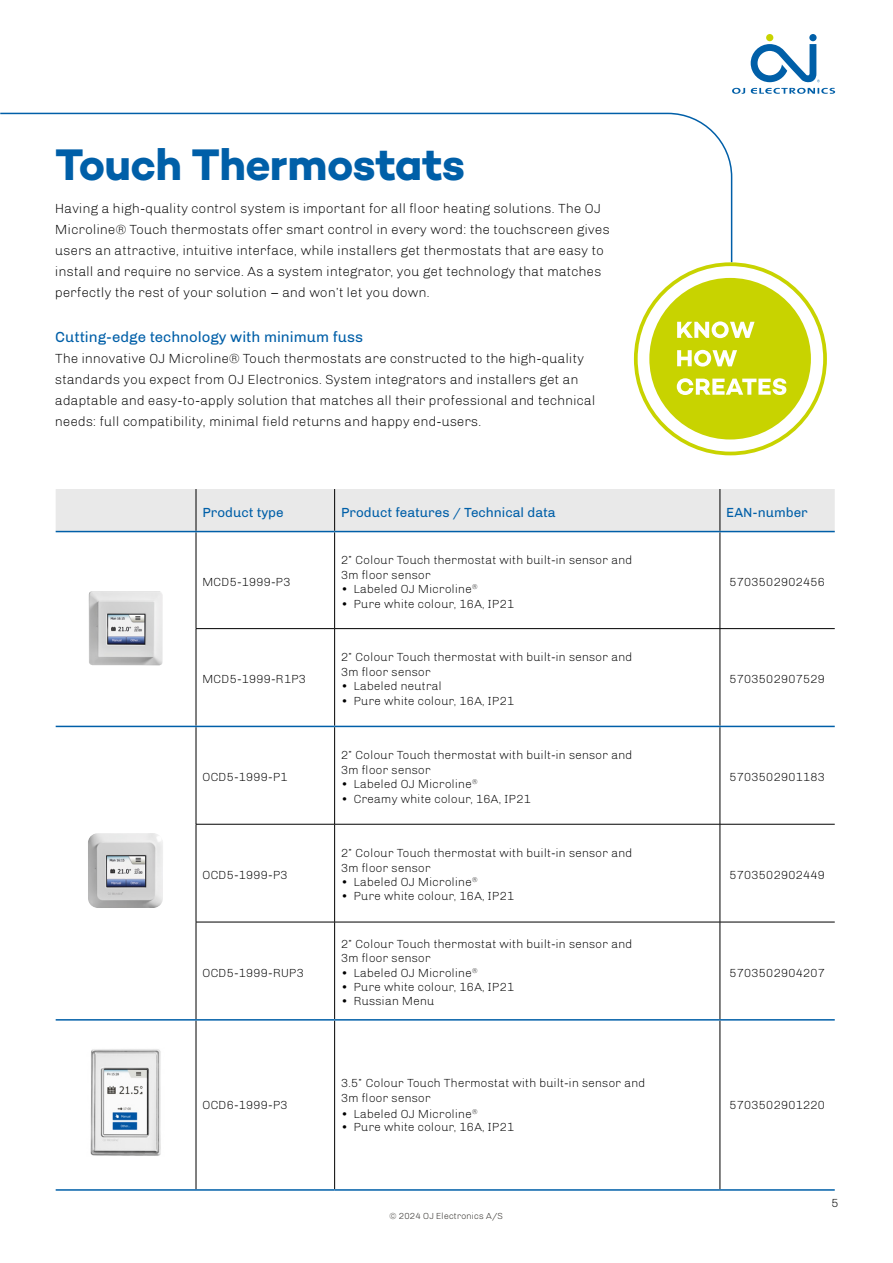
<style>
.page{position:relative;width:893px;height:1263px;background:#fff}
.page>*{position:absolute;margin:0;border:0;box-sizing:border-box;transform-origin:0 0}
.t1{font:700 45px "Campton";letter-spacing:-.015em;color:#005fa8}
.t2{font:15px "Chivo";color:#005fa8}
.t3{font:300 13.5px/21px "Chivo";color:#000}
.t4{font:13.5px "Chivo";color:#005fa8}
.t5{font:300 12px/14.4px "Chivo";color:#000}
.t6{font:300 9px "Chivo";color:#25221e}
</style>
<div class="page">
<div style="left:809px;top:34px;width:8px;height:7px;background:#005fa8;border-radius:50%"></div>
<div style="left:766px;top:34px;width:7px;height:7px;background:#c8d300;border-radius:50%"></div>
<svg style="left:732px;top:44px;width:103px;height:50px"></svg>
<svg style="left:0;top:112px;width:733px;height:152px"></svg>
<div style="left:634px;top:262px;width:193px;height:193px;border:4px solid #c8d300;border-radius:50%"></div>
<div style="left:649px;top:278px;width:162px;height:161px;background:#c8d300;border-radius:50%"></div>
<svg style="left:677px;top:321px;width:78px;height:17px"></svg>
<svg style="left:677px;top:350px;width:60px;height:17px"></svg>
<svg style="left:677px;top:378px;width:109px;height:17px"></svg>
<div style="left:56px;top:489px;width:779px;height:42px;background:#e9e9e9"></div>
<hr style="left:196px;top:489px;width:1px;height:42px;background:#000">
<hr style="left:334px;top:489px;width:1px;height:42px;background:#000">
<hr style="left:720px;top:489px;width:1px;height:42px;background:#000">
<hr style="left:196px;top:629px;width:1px;height:97px;background:#000">
<hr style="left:334px;top:629px;width:1px;height:97px;background:#000">
<hr style="left:720px;top:629px;width:1px;height:97px;background:#000">
<hr style="left:196px;top:727px;width:1px;height:97px;background:#000">
<hr style="left:334px;top:727px;width:1px;height:97px;background:#000">
<hr style="left:720px;top:727px;width:1px;height:97px;background:#000">
<hr style="left:196px;top:824px;width:1px;height:98px;background:#000">
<hr style="left:334px;top:824px;width:1px;height:98px;background:#000">
<hr style="left:720px;top:824px;width:1px;height:98px;background:#000">
<hr style="left:196px;top:922px;width:1px;height:97px;background:#000">
<hr style="left:334px;top:922px;width:1px;height:97px;background:#000">
<hr style="left:720px;top:922px;width:1px;height:97px;background:#000">
<hr style="left:196px;top:1020px;width:1px;height:169px;background:#000">
<hr style="left:334px;top:1020px;width:1px;height:169px;background:#000">
<hr style="left:720px;top:1020px;width:1px;height:169px;background:#000">
<hr style="left:196px;top:532px;width:1px;height:96px;background:#000">
<hr style="left:334px;top:532px;width:1px;height:96px;background:#000">
<hr style="left:720px;top:532px;width:1px;height:96px;background:#000">
<hr style="left:56px;top:1019px;width:140px;height:1px;background:#005fa8">
<hr style="left:196px;top:1019px;width:139px;height:1px;background:#005fa8">
<hr style="left:335px;top:1019px;width:385px;height:1px;background:#005fa8">
<hr style="left:720px;top:1019px;width:115px;height:1px;background:#005fa8">
<hr style="left:56px;top:1189px;width:140px;height:2px;background:#005fa8">
<hr style="left:56px;top:531px;width:140px;height:1px;background:#005fa8">
<hr style="left:196px;top:531px;width:139px;height:1px;background:#005fa8">
<hr style="left:335px;top:531px;width:385px;height:1px;background:#005fa8">
<hr style="left:720px;top:531px;width:115px;height:1px;background:#005fa8">
<hr style="left:56px;top:726px;width:140px;height:1px;background:#005fa8">
<hr style="left:196px;top:726px;width:139px;height:1px;background:#005fa8">
<hr style="left:335px;top:726px;width:385px;height:1px;background:#005fa8">
<hr style="left:720px;top:726px;width:115px;height:1px;background:#005fa8">
<hr style="left:196px;top:628px;width:139px;height:1px;background:#000">
<hr style="left:335px;top:628px;width:385px;height:1px;background:#000">
<hr style="left:720px;top:628px;width:115px;height:1px;background:#000">
<hr style="left:196px;top:824px;width:139px;height:1px;background:#000">
<hr style="left:335px;top:824px;width:385px;height:1px;background:#000">
<hr style="left:720px;top:824px;width:115px;height:1px;background:#000">
<hr style="left:196px;top:922px;width:139px;height:1px;background:#000">
<hr style="left:335px;top:922px;width:385px;height:1px;background:#000">
<hr style="left:720px;top:922px;width:115px;height:1px;background:#000">
<hr style="left:196px;top:1189px;width:139px;height:2px;background:#005fa8">
<hr style="left:335px;top:1189px;width:385px;height:2px;background:#005fa8">
<hr style="left:720px;top:1189px;width:115px;height:2px;background:#005fa8">
<img style="left:89px;top:591px;width:74px;height:74px">
<img style="left:88px;top:833px;width:75px;height:75px">
<img style="left:90px;top:1049px;width:71px;height:107px">
<h1 class="t1" style="left:55px;top:135px;width:411px">Touch Thermostats</h1>
<p class="t3" style="left:55px;top:198px;width:556px">Having a high-quality control system is important for all floor heating solutions. The OJ Microline® Touch thermostats offer smart control in every word: the touchscreen gives users an attractive, intuitive interface, while installers get thermostats that are easy to install and require no service. As a system integrator, you get technology that matches perfectly the rest of your solution – and won’t let you down.</p>
<p class="t2" style="left:55px;top:328px;width:309px">Cutting-edge technology with minimum fuss</p>
<p class="t3" style="left:55px;top:348px;width:542px">The innovative OJ Microline® Touch thermostats are constructed to the high-quality standards you expect from OJ Electronics. System integrators and installers get an adaptable and easy-to-apply solution that matches all their professional and technical needs: full compatibility, minimal field returns and happy end-users.</p>
<p class="t4" style="left:202px;top:504px;width:83px">Product type</p>
<p class="t4" style="left:341px;top:504px;width:216px">Product features / Technical data</p>
<p class="t4" style="left:726px;top:504px;width:83px">EAN-number</p>
<p class="t5" style="left:202px;top:575px;width:90px">MCD5-1999-P3</p>
<p class="t5" style="left:341px;top:553px;width:293px">2” Colour Touch thermostat with built-in sensor and<br>3m floor sensor</p>
<p class="t5" style="left:341px;top:582px;width:138px">• Labeled OJ Microline<sup>®</sup></p>
<p class="t5" style="left:341px;top:596px;width:175px">• Pure white colour, 16A, IP21</p>
<p class="t5" style="left:729px;top:575px;width:97px">5703502902456</p>
<p class="t5" style="left:202px;top:672px;width:105px">MCD5-1999-R1P3</p>
<p class="t5" style="left:341px;top:650px;width:293px">2” Colour Touch thermostat with built-in sensor and<br>3m floor sensor</p>
<p class="t5" style="left:341px;top:679px;width:103px">• Labeled neutral</p>
<p class="t5" style="left:341px;top:693px;width:175px">• Pure white colour, 16A, IP21</p>
<p class="t5" style="left:729px;top:672px;width:97px">5703502907529</p>
<p class="t5" style="left:202px;top:770px;width:87px">OCD5-1999-P1</p>
<p class="t5" style="left:341px;top:748px;width:293px">2” Colour Touch thermostat with built-in sensor and<br>3m floor sensor</p>
<p class="t5" style="left:341px;top:777px;width:138px">• Labeled OJ Microline<sup>®</sup></p>
<p class="t5" style="left:341px;top:791px;width:192px">• Creamy white colour, 16A, IP21</p>
<p class="t5" style="left:729px;top:770px;width:97px">5703502901183</p>
<p class="t5" style="left:202px;top:867px;width:87px">OCD5-1999-P3</p>
<p class="t5" style="left:341px;top:846px;width:293px">2” Colour Touch thermostat with built-in sensor and<br>3m floor sensor</p>
<p class="t5" style="left:341px;top:875px;width:138px">• Labeled OJ Microline<sup>®</sup></p>
<p class="t5" style="left:341px;top:889px;width:175px">• Pure white colour, 16A, IP21</p>
<p class="t5" style="left:729px;top:867px;width:97px">5703502902449</p>
<p class="t5" style="left:202px;top:965px;width:103px">OCD5-1999-RUP3</p>
<p class="t5" style="left:341px;top:936px;width:293px">2” Colour Touch thermostat with built-in sensor and<br>3m floor sensor</p>
<p class="t5" style="left:341px;top:965px;width:138px">• Labeled OJ Microline<sup>®</sup></p>
<p class="t5" style="left:341px;top:980px;width:175px">• Pure white colour, 16A, IP21</p>
<p class="t5" style="left:341px;top:994px;width:95px">• Russian Menu</p>
<p class="t5" style="left:729px;top:965px;width:97px">5703502904207</p>
<p class="t5" style="left:202px;top:1098px;width:87px">OCD6-1999-P3</p>
<p class="t5" style="left:341px;top:1076px;width:306px">3.5” Colour Touch Thermostat with built-in sensor and<br>3m floor sensor</p>
<p class="t5" style="left:341px;top:1106px;width:138px">• Labeled OJ Microline<sup>®</sup></p>
<p class="t5" style="left:341px;top:1119px;width:175px">• Pure white colour, 16A, IP21</p>
<p class="t5" style="left:729px;top:1098px;width:97px">5703502901220</p>
<p class="t5" style="left:832px;top:1196px;width:9px">5</p>
<p class="t6" style="left:390px;top:1211px;width:115px">© 2024 OJ Electronics A/S</p>
</div>
